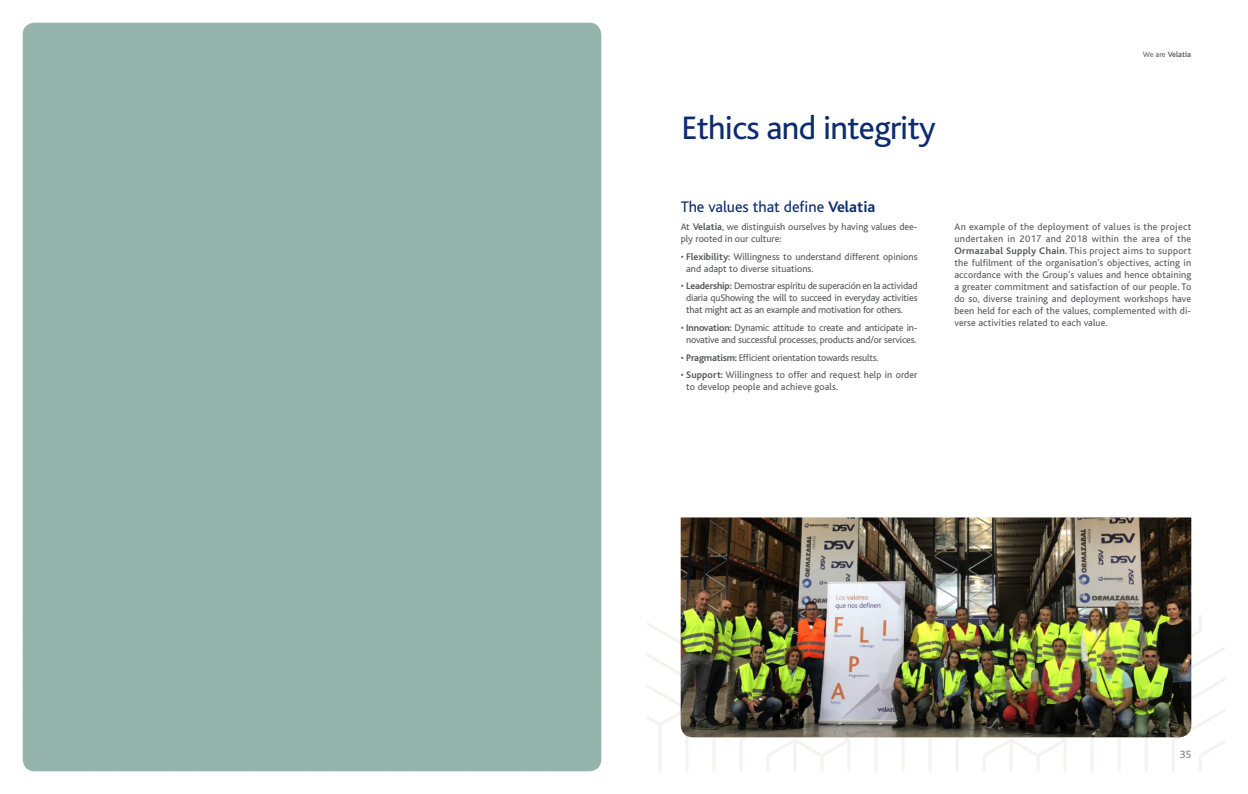
<style>
.page{position:relative;width:1248px;height:794px;background:#fff}
.page>*{position:absolute;margin:0;border:0;box-sizing:border-box;transform-origin:0 0}
.t1{font:34px "Bliss";letter-spacing:-.02em;color:#0d2c6e}
.t2{font:16px "Bliss";color:#0d2c6e}
.t3{font:11px "Bliss";color:#808285}
.t4{font:10px/12px "Bliss";color:#57585a}
.t5{font:10px/12px "Bliss";letter-spacing:-.02em;color:#57585a;text-align:center}
.t6{font:700 8px "Bliss";color:#636366}
.s1{font-weight:400}
.s2{font-weight:700}
</style>
<div class="page">
<svg style="left:647px;top:614px;width:578px;height:157px"></svg>
<div style="left:23px;top:23px;width:578px;height:748px;background:#95b4ab;border-radius:12px"></div>
<img style="left:680px;top:517px;width:511px;height:220px">
<p class="t6" style="left:1142px;top:50px;width:50px"><span class="s1">We are</span> Velatia</p>
<p class="t1" style="left:681px;top:110px;width:256px">Ethics and integrity</p>
<p class="t2" style="left:680px;top:198px;width:196px">The values that define <span class="s2">Velatia</span></p>
<p class="t4" style="left:680px;top:221px;width:238px">At <span class="s2">Velatia</span>, we distinguish ourselves by having values dee&shy;ply rooted in our culture:</p>
<p class="t4" style="left:686px;top:250px;width:233px;text-indent:-6px">• <span class="s2">Flexibility:</span> Willingness to understand different opinions and adapt to diverse situations.</p>
<p class="t4" style="left:686px;top:280px;width:233px;text-align:justify;text-indent:-6px">• <span class="s2">Leadership:</span> Demostrar espíritu de superación en la actividad diaria quShowing the will to succeed in everyday activities that might act as an example and motivation for others.</p>
<p class="t5" style="left:680px;top:322px;width:238px">• <span class="s2">Innovation:</span> Dynamic attitude to create and anticipate in&shy;novative and successful processes, products and/or services.</p>
<p class="t5" style="left:680px;top:351px;width:199px">• <span class="s2">Pragmatism:</span> Efficient orientation towards results.</p>
<p class="t4" style="left:686px;top:369px;width:233px;text-indent:-6px">• <span class="s2">Support:</span> Willingness to offer and request help in order to develop people and achieve goals.</p>
<p class="t4" style="left:954px;top:220px;width:238px;text-align:justify">An example of the deployment of values is the project undertaken in 2017 and 2018 within the area of the <span class="s2">Ormazabal Supply Chain</span>. This project aims to support the fulfilment of the organisation’s objectives, acting in accordance with the Group’s values and hence obtaining a greater commitment and satisfaction of our people. To do so, diverse training and deployment workshops have been held for each of the values, complemented with di&shy;verse activities related to each value.</p>
<p class="t3" style="left:1179px;top:749px;width:13px">35</p>
</div>
